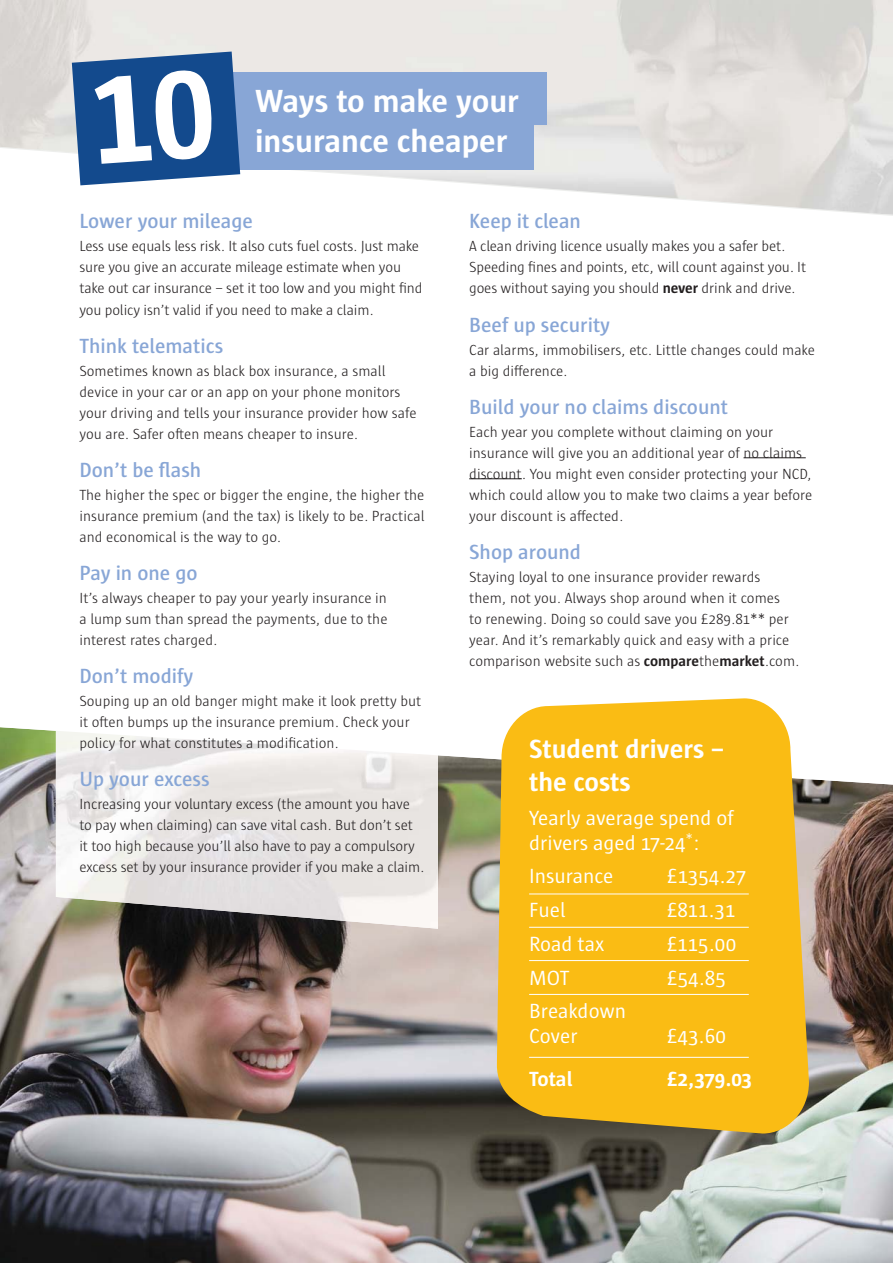
<style>
.page{position:relative;width:893px;height:1263px;background:#fff}
.page>*{position:absolute;margin:0;border:0;box-sizing:border-box;transform-origin:0 0}
.t1{font:700 32.7px "Sun";color:#fff}
.t2{font:700 27px/32.4px "Sun";color:#fff}
.t3{font:600 21px "Sun";color:#88a6d6}
.t4{font:21px/25.2px "Sun";color:#fff}
.t5{font:700 21px "Sun";letter-spacing:-.005em;color:#fff}
.t6{font:300 15px/21px "Sun";letter-spacing:-.005em;color:#231f20}
.s1{font-weight:700}
</style>
<div class="page">
<img style="left:0;top:727px;width:893px;height:536px">
<svg style="left:56px;top:727px;width:382px;height:4px"></svg>
<img style="left:56px;top:731px;width:382px;height:198px">
<hr style="left:743px;top:457px;width:63px;height:1px;background:#231f20">
<hr style="left:469px;top:478px;width:53px;height:1px;background:#231f20">
<div style="left:222px;top:72px;width:325px;height:53px;background:#88a6d6"></div>
<div style="left:222px;top:118px;width:312px;height:52px;background:#88a6d6"></div>
<svg style="left:497px;top:698px;width:312px;height:435px;background:#f3ba20"></svg>
<hr style="left:529px;top:893px;width:220px;height:1px;background:#fff">
<hr style="left:529px;top:927px;width:220px;height:1px;background:#fff">
<hr style="left:529px;top:960px;width:220px;height:1px;background:#fff">
<hr style="left:529px;top:994px;width:220px;height:1px;background:#fff">
<hr style="left:529px;top:1057px;width:220px;height:1px;background:#fff">
<svg style="left:72px;top:52px;width:168px;height:133px;background:#2b5c98"></svg>
<h1 class="t1" style="left:255px;top:88px;width:266px">Ways to make your</h1>
<h1 class="t1" style="left:255px;top:128px;width:254px">insurance cheaper</h1>
<h3 class="t3" style="left:79px;top:213px;width:175px">Lower your mileage</h3>
<p class="t6" style="left:79px;top:237px;width:345px">Less use equals less risk. It also cuts fuel costs. Just make sure you give an accurate mileage estimate when you take out car insurance – set it too low and you might find you policy isn’t valid if you need to make a claim.</p>
<h3 class="t3" style="left:79px;top:338px;width:145px">Think telematics</h3>
<p class="t6" style="left:79px;top:362px;width:339px">Sometimes known as black box insurance, a small device in your car or an app on your phone monitors your driving and tells your insurance provider how safe you are. Safer often means cheaper to insure.</p>
<h3 class="t3" style="left:79px;top:462px;width:123px">Don’t be flash</h3>
<p class="t6" style="left:79px;top:486px;width:347px;text-align:justify">The higher the spec or bigger the engine, the higher the insurance premium (and the tax) is likely to be. Practical and economical is the way to go.</p>
<h3 class="t3" style="left:79px;top:565px;width:120px">Pay in one go</h3>
<p class="t6" style="left:79px;top:589px;width:310px;text-align:justify">It’s always cheaper to pay your yearly insurance in a lump sum than spread the payments, due to the interest rates charged.</p>
<h3 class="t3" style="left:79px;top:668px;width:115px">Don’t modify</h3>
<p class="t6" style="left:79px;top:692px;width:343px">Souping up an old banger might make it look pretty but it often bumps up the insurance premium. Check your policy for what constitutes a modification.</p>
<h3 class="t3" style="left:79px;top:771px;width:132px">Up your excess</h3>
<p class="t6" style="left:79px;top:795px;width:346px">Increasing your voluntary excess (the amount you have to pay when claiming) can save vital cash. But don’t set it too high because you’ll also have to pay a compulsory excess set by your insurance provider if you make a claim.</p>
<h3 class="t3" style="left:469px;top:213px;width:113px">Keep it clean</h3>
<p class="t6" style="left:469px;top:237px;width:339px">A clean driving licence usually makes you a safer bet.<br>Speeding fines and points, etc, will count against you. It goes without saying you should <span class="s1">never</span> drink and drive.</p>
<h3 class="t3" style="left:469px;top:317px;width:142px">Beef up security</h3>
<p class="t6" style="left:469px;top:341px;width:347px">Car alarms, immobilisers, etc. Little changes could make a big difference.</p>
<h3 class="t3" style="left:469px;top:399px;width:260px">Build your no claims discount</h3>
<p class="t6" style="left:469px;top:423px;width:345px">Each year you complete without claiming on your insurance will give you an additional year of no claims discount. You might even consider protecting your NCD, which could allow you to make two claims a year before your discount is affected.</p>
<h3 class="t3" style="left:469px;top:544px;width:113px">Shop around</h3>
<p class="t6" style="left:469px;top:568px;width:332px">Staying loyal to one insurance provider rewards them, not you. Always shop around when it comes<br>to renewing. Doing so could save you £289.81** per year. And it’s remarkably quick and easy with a price comparison website such as <span class="s1">compare</span>the<span class="s1">market</span>.com.</p>
<h2 class="t2" style="left:529px;top:736px;width:197px">Student drivers – the costs</h2>
<h3 class="t4" style="left:529px;top:807px;width:206px">Yearly average spend of drivers aged 17-24<sup>*</sup>:</h3>
<h3 class="t4" style="left:529px;top:866px;width:86px">Insurance</h3>
<h3 class="t4" style="left:667px;top:866px;width:81px">£1354.27</h3>
<h3 class="t4" style="left:529px;top:900px;width:38px">Fuel</h3>
<h3 class="t4" style="left:667px;top:900px;width:70px">£811.31</h3>
<h3 class="t4" style="left:529px;top:933px;width:77px">Road tax</h3>
<h3 class="t4" style="left:667px;top:933px;width:71px">£115.00</h3>
<h3 class="t4" style="left:529px;top:967px;width:42px">MOT</h3>
<h3 class="t4" style="left:667px;top:967px;width:60px">£54.85</h3>
<h3 class="t4" style="left:529px;top:1001px;width:99px">Breakdown<br>Cover</h3>
<h3 class="t4" style="left:667px;top:1026px;width:60px">£43.60</h3>
<h3 class="t5" style="left:529px;top:1071px;width:45px">Total</h3>
<h3 class="t5" style="left:667px;top:1071px;width:86px">£2,379.03</h3>
</div>
